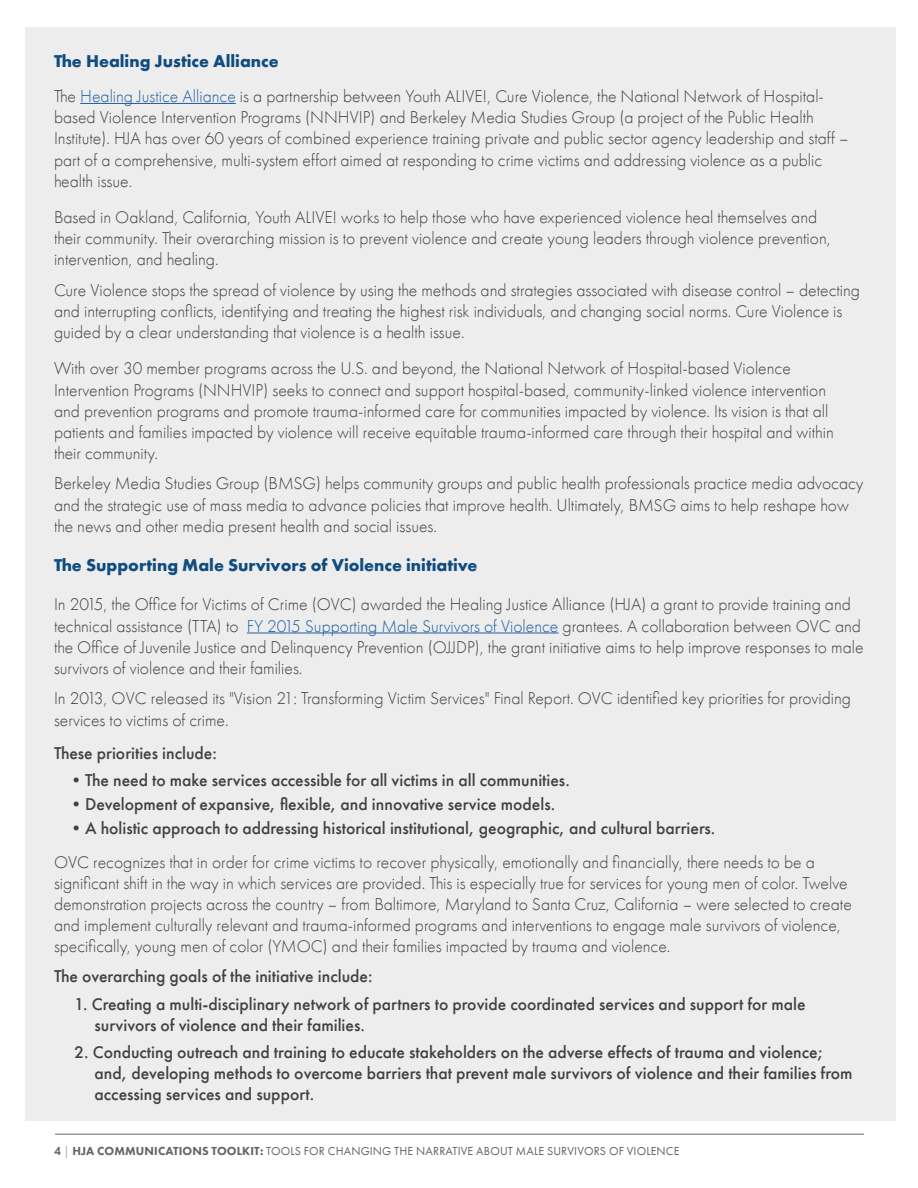
<style>
.page{position:relative;width:918px;height:1188px;background:#fff}
.page>*{position:absolute;margin:0;border:0;box-sizing:border-box;transform-origin:0 0}
.t1{font:300 17.7px/21.1px "Futura PT";color:#414042}
.t2{font:500 17.7px/21.1px "Futura PT";color:#414042}
.t3{font:700 17.7px "Futura PT";color:#0f4c7f}
.t4{font:12px "Futura PT";letter-spacing:.01em;color:#636466}
.s1{font-weight:700;color:#0f4c7f}
.s2{color:#215e9e}
.s3{font-weight:600}
.s4{font-weight:300}
.s5{font-weight:800}
</style>
<div class="page">
<hr style="left:55px;top:1134px;width:809px;height:1px;background:#636466">
<div style="left:26px;top:27px;width:870px;height:1093px;background:#ededee"></div>
<hr style="left:80px;top:103px;width:156px;height:1px;background:#215e9e">
<hr style="left:247px;top:633px;width:311px;height:1px;background:#215e9e">
<p class="t1" style="left:54px;top:44px;width:771px;line-height:34.7px"><span class="s1">The Healing Justice Alliance<br></span>The <span class="s2">Healing Justice Alliance</span> is a partnership between Youth ALIVE!, Cure Violence, the National Network of Hospital-</p>
<p class="t1" style="left:54px;top:107px;width:796px">based Violence Intervention Programs (NNHVIP) and Berkeley Media Studies Group (a project of the Public Health Institute). HJA has over 60 years of combined experience training private and public sector agency leadership and staff – part of a comprehensive, multi-system effort aimed at responding to crime victims and addressing violence as a public health issue.</p>
<p class="t1" style="left:54px;top:207px;width:778px">Based in Oakland, California, Youth ALIVE! works to help those who have experienced violence heal themselves and their community. Their overarching mission is to prevent violence and create young leaders through violence prevention, intervention, and healing.</p>
<p class="t1" style="left:54px;top:279px;width:808px">Cure Violence stops the spread of violence by using the methods and strategies associated with disease control – detecting and interrupting conflicts, identifying and treating the highest risk individuals, and changing social norms. Cure Violence is guided by a clear understanding that violence is a health issue.</p>
<p class="t1" style="left:54px;top:358px;width:781px">With over 30 member programs across the U.S. and beyond, the National Network of Hospital-based Violence Intervention Programs (NNHVIP) seeks to connect and support hospital-based, community-linked violence intervention and prevention programs and promote trauma-informed care for communities impacted by violence. Its vision is that all patients and families impacted by violence will receive equitable trauma-informed care through their hospital and within their community.</p>
<p class="t1" style="left:54px;top:473px;width:811px">Berkeley Media Studies Group (BMSG) helps community groups and public health professionals practice media advocacy and the strategic use of mass media to advance policies that improve health. Ultimately, BMSG aims to help reshape how the news and other media present health and social issues.</p>
<p class="t3" style="left:54px;top:554px;width:425px">The Supporting Male Survivors of Violence initiative</p>
<p class="t1" style="left:54px;top:594px;width:811px">In 2015, the Office for Victims of Crime (OVC) awarded the Healing Justice Alliance (HJA) a grant to provide training and technical assistance (TTA) to <span class="s2">FY 2015 Supporting Male Survivors of Violence</span> grantees. A collaboration between OVC and the Office of Juvenile Justice and Delinquency Prevention (OJJDP), the grant initiative aims to help improve responses to male survivors of violence and their families.</p>
<p class="t1" style="left:54px;top:688px;width:799px">In 2013, OVC released its "Vision 21: Transforming Victim Services" Final Report. OVC identified key priorities for providing services to victims of crime.</p>
<p class="t2" style="left:54px;top:742px;width:164px">These priorities include:</p>
<p class="t2" style="left:67px;top:769px;width:504px">•The need to make services accessible for all victims in all communities.</p>
<p class="t2" style="left:67px;top:794px;width:489px">•Development of expansive, flexible, and innovative service models.</p>
<p class="t2" style="left:67px;top:818px;width:649px">•A holistic approach to addressing historical institutional, geographic, and cultural barriers.</p>
<p class="t1" style="left:54px;top:851px;width:799px">OVC recognizes that in order for crime victims to recover physically, emotionally and financially, there needs to be a significant shift in the way in which services are provided. This is especially true for services for young men of color. Twelve demonstration projects across the country – from Baltimore, Maryland to Santa Cruz, California – were selected to create and implement culturally relevant and trauma-informed programs and interventions to engage male survivors of violence, specifically, young men of color (YMOC) and their families impacted by trauma and violence.</p>
<p class="t2" style="left:54px;top:966px;width:320px">The overarching goals of the initiative include:</p>
<p class="t2" style="left:95px;top:993px;width:713px;text-indent:-20px">1. Creating a multi-disciplinary network of partners to provide coordinated services and support for male survivors of violence and their families.</p>
<p class="t2" style="left:95px;top:1041px;width:760px;text-indent:-20px">2. Conducting outreach and training to educate stakeholders on the adverse effects of trauma and violence; and, developing methods to overcome barriers that prevent male survivors of violence and their families from accessing services and support.</p>
<p class="t4" style="left:54px;top:1143px;width:627px"><span class="s3">4</span> <span class="s4">|</span> <span class="s5">HJA COMMUNICATIONS TOOLKIT:</span> TOOLS FOR CHANGING THE NARRATIVE ABOUT MALE SURVIVORS OF VIOLENCE</p>
</div>
